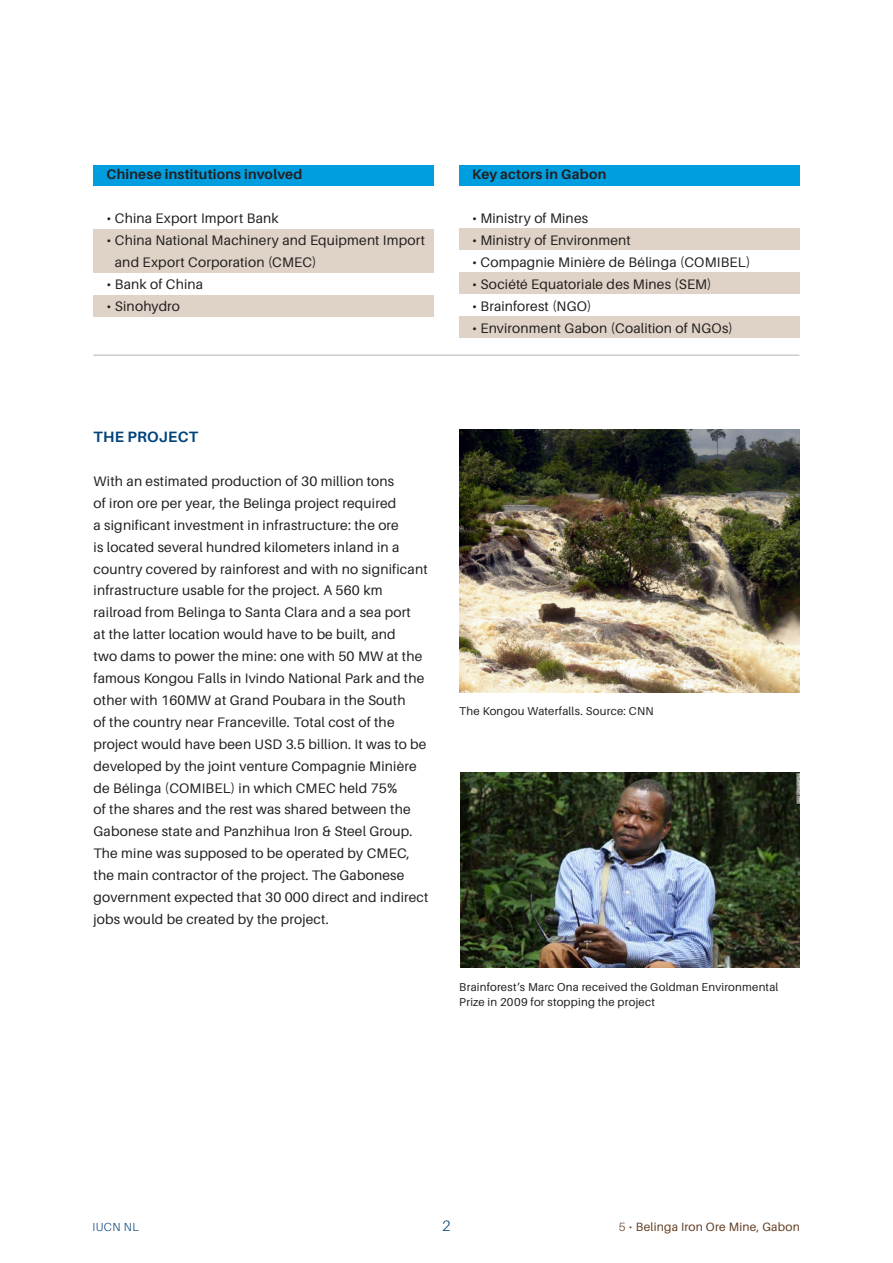
<style>
.page{position:relative;width:893px;height:1263px;background:#fff}
.page>*{position:absolute;margin:0;border:0;box-sizing:border-box;transform-origin:0 0}
.Aileron_BROOD{font:700 15px "Aileron";letter-spacing:.02em;color:#01437c}
.t1{font:300 15px "Aileron";color:#01437c}
.Aileron_BROOD-2{font:13.8px/21.9px "Aileron";letter-spacing:.015em;color:#231f20}
.Aileron_BROOD-3{font:700 13.8px "Aileron";letter-spacing:.02em;color:#231f20}
.t2{font:12px "Aileron";letter-spacing:.02em;color:#613d22}
.t3{font:300 11.7px "Aileron";letter-spacing:.04em;color:#01437c}
.Aileron_BROOD-4{font:11.4px/15px "Aileron";letter-spacing:.02em;color:#231f20}
.s1{font-weight:300}
</style>
<div class="page">
<hr style="left:94px;top:354px;width:705px;height:2px;background:#808285">
<div style="left:94px;top:165px;width:340px;height:21px;background:#009ddf"></div>
<div style="left:94px;top:229px;width:340px;height:44px;background:#dfd3c7"></div>
<div style="left:459px;top:165px;width:340px;height:21px;background:#009ddf"></div>
<div style="left:459px;top:228px;width:340px;height:22px;background:#dfd3c7"></div>
<div style="left:459px;top:272px;width:340px;height:22px;background:#dfd3c7"></div>
<div style="left:459px;top:316px;width:340px;height:22px;background:#dfd3c7"></div>
<div style="left:94px;top:295px;width:340px;height:22px;background:#dfd3c7"></div>
<img style="left:460px;top:773px;width:339px;height:195px">
<img style="left:459px;top:429px;width:340px;height:264px">
<p class="Aileron_BROOD-3" style="left:106px;top:167px;width:197px">Chinese institutions involved</p>
<p class="Aileron_BROOD-2" style="left:106px;top:207px;width:174px">• China Export Import Bank</p>
<p class="Aileron_BROOD-2" style="left:115px;top:229px;width:312px;text-indent:-8px">• China National Machinery and Equipment Import and Export Corporation (CMEC)</p>
<p class="Aileron_BROOD-2" style="left:106px;top:273px;width:98px">• Bank of China</p>
<p class="Aileron_BROOD-2" style="left:106px;top:295px;width:75px">• Sinohydro</p>
<p class="Aileron_BROOD-3" style="left:472px;top:167px;width:136px">Key actors in Gabon</p>
<p class="Aileron_BROOD-2" style="left:472px;top:207px;width:118px">• Ministry of Mines</p>
<p class="Aileron_BROOD-2" style="left:472px;top:229px;width:160px">• Ministry of Environment</p>
<p class="Aileron_BROOD-2" style="left:472px;top:251px;width:280px">• Compagnie Minière de Bélinga (COMIBEL)</p>
<p class="Aileron_BROOD-2" style="left:472px;top:273px;width:241px">• Société Equatoriale des Mines (SEM)</p>
<p class="Aileron_BROOD-2" style="left:472px;top:295px;width:121px">• Brainforest (NGO)</p>
<p class="Aileron_BROOD-2" style="left:472px;top:317px;width:262px">• Environment Gabon (Coalition of NGOs)</p>
<p class="Aileron_BROOD" style="left:94px;top:428px;width:106px">THE PROJECT</p>
<p class="Aileron_BROOD-2" style="left:94px;top:470px;width:336px">With an estimated production of 30 million tons<br>of iron ore per year, the Belinga project required<br>a significant investment in infrastructure: the ore<br>is located several hundred kilometers inland in a country covered by rainforest and with no significant infrastructure usable for the project. A 560 km railroad from Belinga to Santa Clara and a sea port<br>at the latter location would have to be built, and<br>two dams to power the mine: one with 50 MW at the famous Kongou Falls in Ivindo National Park and the other with 160MW at Grand Poubara in the South<br>of the country near Franceville. Total cost of the project would have been USD 3.5 billion. It was to be developed by the joint venture Compagnie Minière de Bélinga (COMIBEL) in which CMEC held 75%<br>of the shares and the rest was shared between the Gabonese state and Panzhihua Iron &amp; Steel Group.<br>The mine was supposed to be operated by CMEC, the main contractor of the project. The Gabonese government expected that 30 000 direct and indirect jobs would be created by the project.</p>
<p class="Aileron_BROOD-4" style="left:459px;top:703px;width:196px">The Kongou Waterfalls. Source: CNN</p>
<p class="Aileron_BROOD-4" style="left:459px;top:980px;width:321px">Brainforest’s Marc Ona received the Goldman Environmental<br>Prize in 2009 for stopping the project</p>
<p class="t3" style="left:92px;top:1220px;width:48px">IUCN NL</p>
<p class="t1" style="left:442px;top:1217px;width:10px">2</p>
<p class="t2" style="left:619px;top:1220px;width:183px"><span class="s1">5 •</span> Belinga Iron Ore Mine, Gabon</p>
</div>
